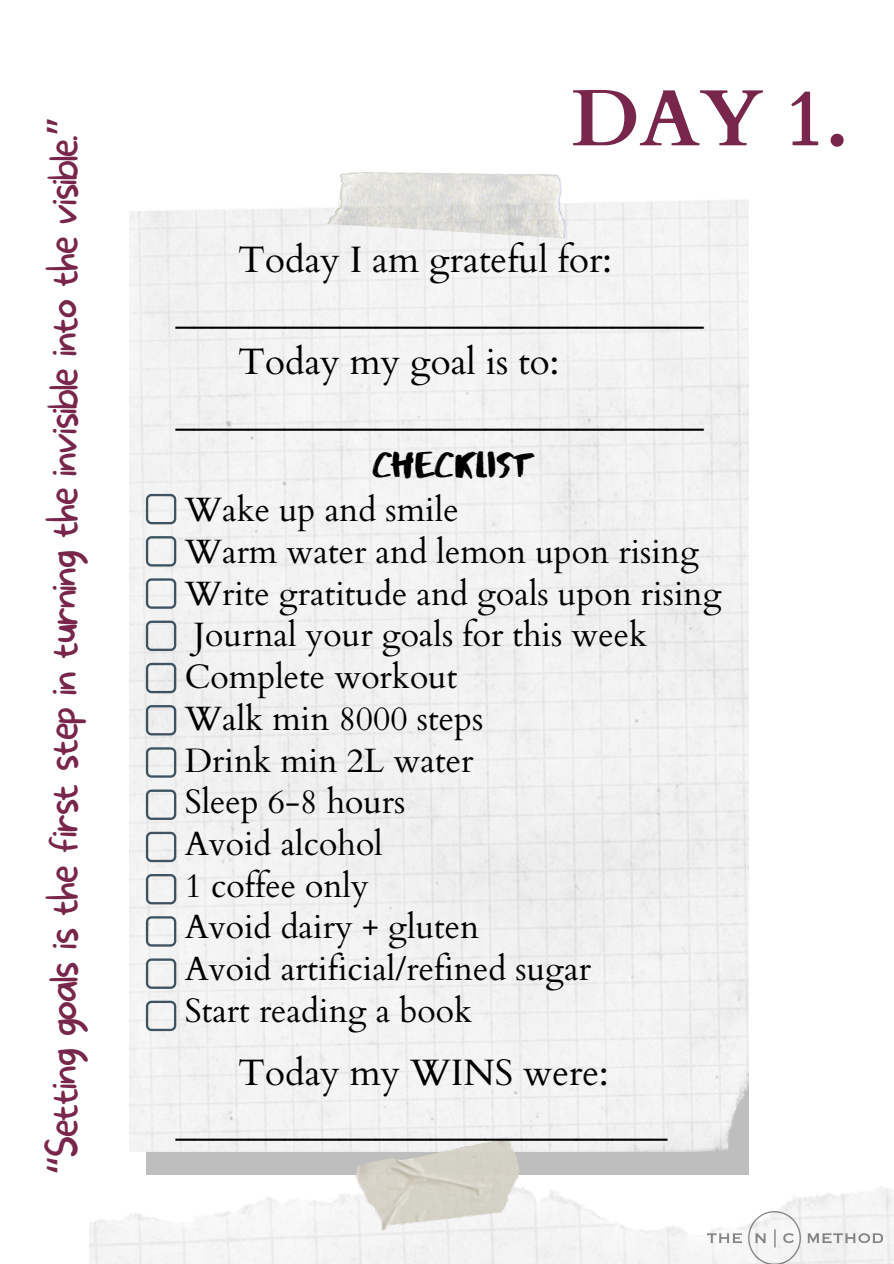
<style>
.page{position:relative;width:894px;height:1264px;background:#fff}
.page>*{position:absolute;margin:0;border:0;box-sizing:border-box;transform-origin:0 0}
.t1{font:700 79.65px "Cardo";color:#78264b}
.t2{font:100 42.15px "More Sugar";letter-spacing:-.065em;color:#78264b}
.t3{font:36.75px "Cardo";color:#000}
.t4{font:36.75px "Abys";color:#000}
.t5{font:33.75px "Cardo";color:#000}
.s1{font-family:"Noto Sans Gurmukhi";font-weight:400}
</style>
<div class="page">
<div style="left:146px;top:384px;width:602px;height:790px;background:#bebebe"></div>
<img style="left:130px;top:200px;width:618px;height:951px">
<img style="left:319px;top:172px;width:256px;height:67px">
<img style="left:352px;top:1133px;width:175px;height:106px">
<img style="left:707px;top:1211px;width:175px;height:52px">
<svg style="left:146px;top:494px;width:30px;height:30px"></svg>
<svg style="left:146px;top:536px;width:30px;height:30px"></svg>
<svg style="left:146px;top:578px;width:30px;height:30px"></svg>
<svg style="left:146px;top:620px;width:30px;height:31px"></svg>
<svg style="left:146px;top:663px;width:30px;height:30px"></svg>
<svg style="left:146px;top:705px;width:30px;height:30px"></svg>
<svg style="left:146px;top:747px;width:30px;height:30px"></svg>
<svg style="left:146px;top:789px;width:30px;height:31px"></svg>
<svg style="left:146px;top:831px;width:30px;height:31px"></svg>
<svg style="left:146px;top:874px;width:30px;height:30px"></svg>
<svg style="left:146px;top:916px;width:30px;height:30px"></svg>
<svg style="left:146px;top:958px;width:30px;height:30px"></svg>
<svg style="left:146px;top:1000px;width:30px;height:31px"></svg>
<p class="t2" style="left:38px;top:1175px;width:1060px;rotate:-90deg"><span class="s1">“</span>Setting goals is the first step in turning the invisible into the visible.<span class="s1">”</span></p>
<p class="t1" style="left:571px;top:66px;width:279px">DAY 1.</p>
<p class="t3" style="left:238px;top:236px;width:375px">Today I am grateful for:</p>
<p class="t3" style="left:176px;top:287px;width:529px">_____________________________</p>
<p class="t3" style="left:238px;top:337px;width:322px">Today my goal is to:</p>
<p class="t3" style="left:176px;top:388px;width:529px">_____________________________</p>
<p class="t4" style="left:372px;top:442px;width:162px">CHECKLIST</p>
<p class="t5" style="left:185px;top:488px;width:275px">Wake up and smile</p>
<p class="t5" style="left:185px;top:529px;width:515px">Warm water and lemon upon rising</p>
<p class="t5" style="left:185px;top:571px;width:538px">Write gratitude and goals upon rising</p>
<p class="t5" style="left:194px;top:613px;width:454px">Journal your goals for this week</p>
<p class="t5" style="left:185px;top:654px;width:274px">Complete workout</p>
<p class="t5" style="left:185px;top:696px;width:300px">Walk min 8000 steps</p>
<p class="t5" style="left:185px;top:738px;width:290px">Drink min 2L water</p>
<p class="t5" style="left:185px;top:779px;width:222px">Sleep 6-8 hours</p>
<p class="t5" style="left:185px;top:821px;width:199px">Avoid alcohol</p>
<p class="t5" style="left:185px;top:863px;width:185px">1 coffee only</p>
<p class="t5" style="left:185px;top:904px;width:296px">Avoid dairy + gluten</p>
<p class="t5" style="left:185px;top:946px;width:407px">Avoid artificial/refined sugar</p>
<p class="t5" style="left:185px;top:988px;width:289px">Start reading a book</p>
<p class="t3" style="left:238px;top:1048px;width:372px">Today my WINS were:</p>
<p class="t3" style="left:176px;top:1098px;width:493px">___________________________</p>
</div>
